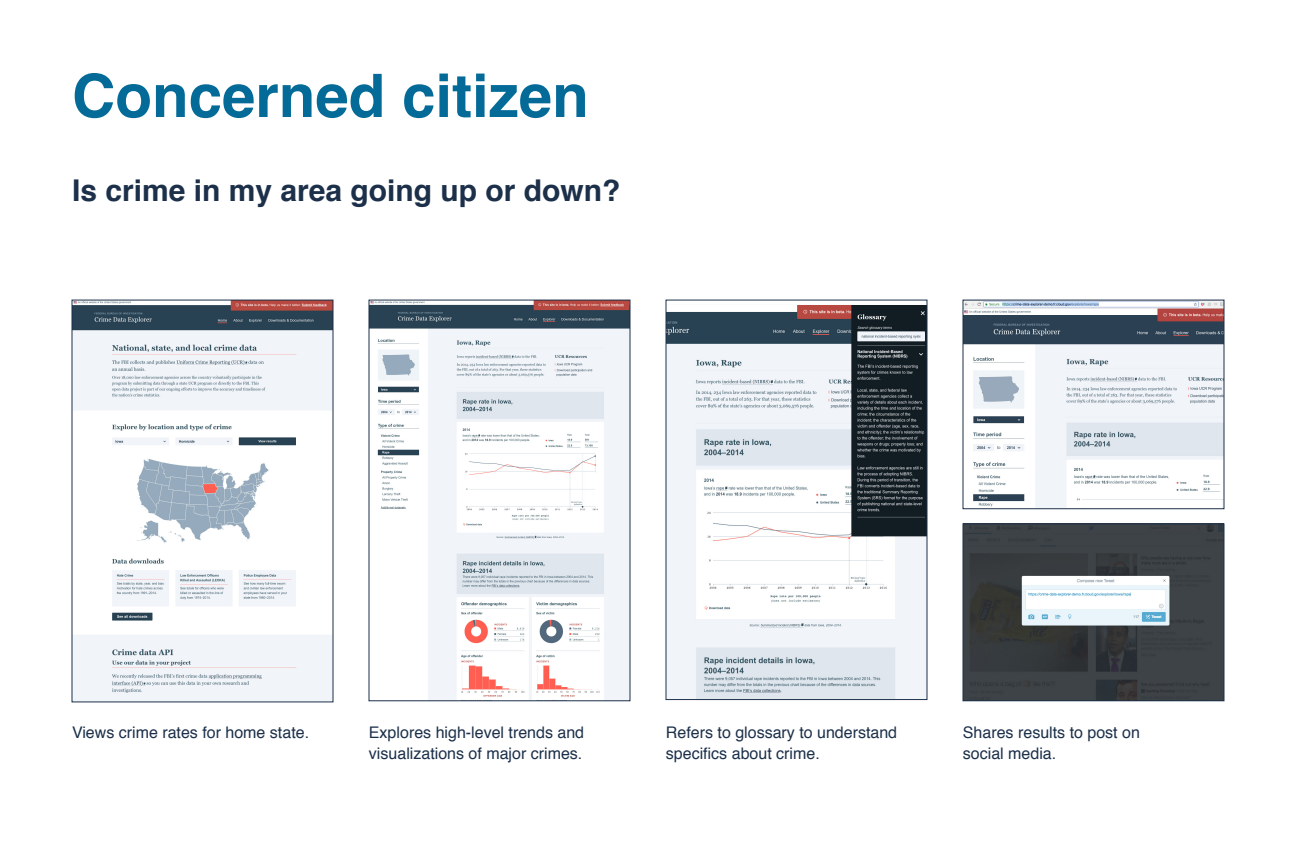
<style>
.page{position:relative;width:1296px;height:864px;background:#fff}
.page>*{position:absolute;margin:0;border:0;box-sizing:border-box;transform-origin:0 0}
.t1{font:700 60px "Helvetica";color:#046b99}
.t2{font:700 30px "Helvetica";color:#1c304a}
.t3{font:16px/21px "Helvetica";color:#1c304a}
</style>
<div class="page">
<img style="left:74px;top:302px;width:257px;height:398px">
<img style="left:371px;top:302px;width:257px;height:397px">
<img style="left:668px;top:305px;width:257px;height:393px">
<div style="left:666px;top:300px;width:261px;height:400px;border:1px solid #1c304a"></div>
<img style="left:965px;top:526px;width:257px;height:173px">
<div style="left:963px;top:524px;width:261px;height:177px;border:1px solid #1c304a"></div>
<img style="left:965px;top:302px;width:257px;height:205px">
<div style="left:963px;top:300px;width:261px;height:209px;border:1px solid #1c304a"></div>
<h1 class="t1" style="left:72px;top:47px;width:518px">Concerned citizen</h1>
<h2 class="t2" style="left:72px;top:166px;width:550px">Is crime in my area going up or down?</h2>
<p class="t3" style="left:72px;top:722px;width:239px">Views crime rates for home state.</p>
<p class="t3" style="left:369px;top:722px;width:217px">Explores high-level trends and visualizations of major crimes.</p>
<p class="t3" style="left:666px;top:722px;width:233px">Refers to glossary to understand specifics about crime.</p>
<p class="t3" style="left:963px;top:722px;width:178px">Shares results to post on social media.</p>
</div>
